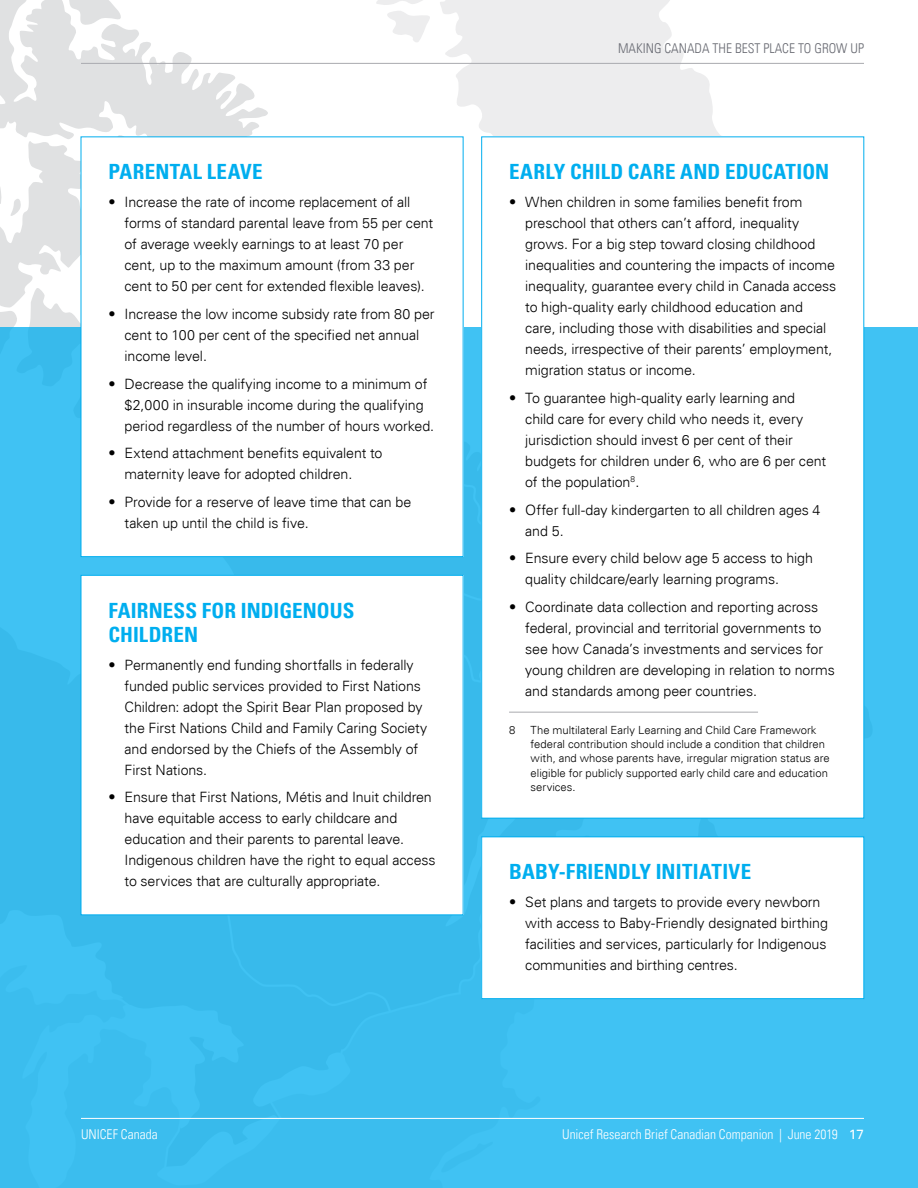
<style>
.page{position:relative;width:918px;height:1188px;background:#fff}
.page>*{position:absolute;margin:0;border:0;box-sizing:border-box;transform-origin:0 0}
.t1{font:700 condensed 21px/24px "Univers";letter-spacing:.005em;color:#00aeef}
.t2{font:300 14.25px/21px "Univers";letter-spacing:-.005em;color:#000}
.t3{font:300 condensed 13.5px "Univers";color:#fff}
.t4{font:300 condensed 13.5px "Univers";color:#696b73}
.t5{font:13.5px "Univers";color:#fff}
.t6{font:300 11.25px/14.2px "Univers";letter-spacing:.005em;color:#000}
</style>
<div class="page">
<svg style="left:403px;top:0;width:370px;height:136px;fill:#ededee"></svg>
<svg style="left:0;top:0;width:403px;height:134px"></svg>
<svg style="left:0;top:134px;width:252px;height:193px;fill:#e0e1e2"></svg>
<div style="left:0;top:327px;width:918px;height:861px;background:#40c2f3"></div>
<div style="left:81px;top:137px;width:382px;height:420px;background:#fff"></div>
<div style="left:81px;top:575px;width:382px;height:340px;background:#fff"></div>
<div style="left:482px;top:837px;width:382px;height:162px;background:#fff"></div>
<div style="left:481px;top:836px;width:383px;height:163px;border:1px solid #00aeef"></div>
<div style="left:482px;top:137px;width:382px;height:681px;background:#fff"></div>
<hr style="left:509px;top:712px;width:249px;height:1px;background:#a9aaaf">
<hr style="left:81px;top:1118px;width:783px;height:1px;background:#fff">
<hr style="left:81px;top:63px;width:783px;height:1px;background:#a9aaaf">
<h1 class="t1" style="left:108px;top:162px;width:156px">PARENTAL LEAVE</h1>
<p class="t2" style="left:125px;top:193px;width:310px;text-indent:-16px">• Increase the rate of income replacement of all forms of standard parental leave from 55 per cent of average weekly earnings to at least 70 per cent, up to the maximum amount (from 33 per cent to 50 per cent for extended flexible leaves).</p>
<p class="t2" style="left:125px;top:305px;width:312px;text-indent:-16px">• Increase the low income subsidy rate from 80 per cent to 100 per cent of the specified net annual income level.</p>
<p class="t2" style="left:125px;top:375px;width:311px;text-indent:-16px">• Decrease the qualifying income to a minimum of $2,000 in insurable income during the qualifying period regardless of the number of hours worked.</p>
<p class="t2" style="left:125px;top:444px;width:259px;text-indent:-16px">• Extend attachment benefits equivalent to maternity leave for adopted children.</p>
<p class="t2" style="left:125px;top:493px;width:288px;text-indent:-16px">• Provide for a reserve of leave time that can be taken up until the child is five.</p>
<h1 class="t1" style="left:108px;top:600px;width:248px">FAIRNESS FOR INDIGENOUS<br>CHILDREN</h1>
<p class="t2" style="left:125px;top:656px;width:304px;text-indent:-16px">• Permanently end funding shortfalls in federally funded public services provided to First Nations Children: adopt the Spirit Bear Plan proposed by the First Nations Child and Family Caring Society and endorsed by the Chiefs of the Assembly of First Nations.</p>
<p class="t2" style="left:125px;top:788px;width:313px;text-indent:-16px">• Ensure that First Nations, Métis and Inuit children have equitable access to early childcare and education and their parents to parental leave.<br>Indigenous children have the right to equal access to services that are culturally appropriate.</p>
<p class="t4" style="left:618px;top:43px;width:247px">Making Canada the best place to grow up</p>
<h1 class="t1" style="left:509px;top:162px;width:322px">EARLY CHILD CARE AND EDUCATION</h1>
<p class="t2" style="left:525px;top:193px;width:313px;text-indent:-16px">• When children in some families benefit from preschool that others can’t afford, inequality grows. For a big step toward closing childhood inequalities and countering the impacts of income inequality, guarantee every child in Canada access to high-quality early childhood education and care, including those with disabilities and special needs, irrespective of their parents’ employment, migration status or income.</p>
<p class="t2" style="left:525px;top:389px;width:302px;text-indent:-16px">• To guarantee high-quality early learning and child care for every child who needs it, every jurisdiction should invest 6 per cent of their budgets for children under 6, who are 6 per cent of the population<sup>8</sup>.</p>
<p class="t2" style="left:525px;top:501px;width:297px;text-indent:-16px">• Offer full-day kindergarten to all children ages 4 and 5.</p>
<p class="t2" style="left:525px;top:549px;width:289px;text-indent:-16px">• Ensure every child below age 5 access to high quality childcare/early learning programs.</p>
<p class="t2" style="left:525px;top:598px;width:311px;text-indent:-16px">• Coordinate data collection and reporting across federal, provincial and territorial governments to see how Canada’s investments and services for young children are developing in relation to norms and standards among peer countries.</p>
<p class="t6" style="left:509px;top:724px;width:8px">8</p>
<p class="t6" style="left:531px;top:724px;width:301px">The multilateral Early Learning and Child Care Framework federal contribution should include a condition that children with, and whose parents have, irregular migration status are eligible for publicly supported early child care and education services.</p>
<h1 class="t1" style="left:509px;top:862px;width:244px">BABY-FRIENDLY INITIATIVE</h1>
<p class="t2" style="left:525px;top:893px;width:304px;text-indent:-16px">• Set plans and targets to provide every newborn with access to Baby-Friendly designated birthing facilities and services, particularly for Indigenous communities and birthing centres.</p>
<p class="t3" style="left:562px;top:1128px;width:277px">Unicef Research Brief Canadian Companion | June 2019</p>
<p class="t3" style="left:81px;top:1128px;width:78px">UNICEF Canada</p>
<p class="t5" style="left:849px;top:1128px;width:17px">17</p>
</div>
